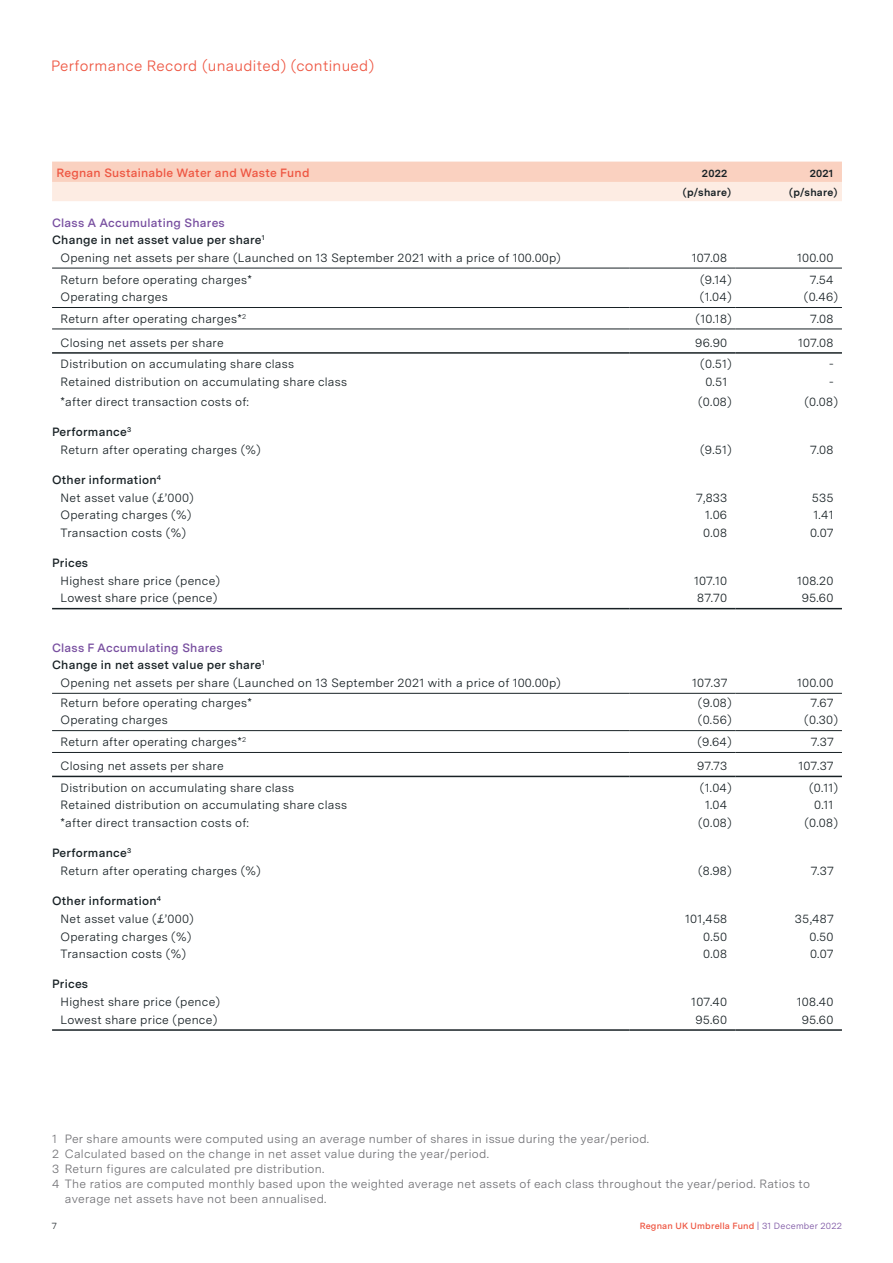
<style>
.page{position:relative;width:893px;height:1263px;background:#fff}
.page>*{position:absolute;margin:0;border:0;box-sizing:border-box;transform-origin:0 0}
.t1{font:15px "Messina Sans";letter-spacing:.02em;color:#ee5642}
.t2{font:12px/17.5px "Messina Sans";letter-spacing:.02em;color:#182125}
.t3{font:12px "Messina Sans";letter-spacing:.02em;color:#727276}
.t4{font:600 12px "Messina Sans";letter-spacing:.02em;color:#182125}
.t5{font:600 12px "Messina Sans";letter-spacing:.02em;color:#784fa0}
.t6{font:600 12px "Messina Sans";letter-spacing:.02em;color:#ee5642}
.t7{font:700 10.5px "Messina Sans";letter-spacing:.02em;color:#182125}
.t8{font:600 9px "Messina Sans";letter-spacing:.02em;color:#ee5642}
.t9{font:9px "Messina Sans";color:#182125}
.s1{font-weight:600}
.s2{font-weight:400;color:#784fa0}
</style>
<div class="page">
<svg style="left:52px;top:162px;width:790px;height:39px;background:#fbded1"></svg>
<hr style="left:52px;top:268px;width:577px;height:1px;background:#182125">
<hr style="left:629px;top:268px;width:107px;height:1px;background:#182125">
<hr style="left:736px;top:268px;width:106px;height:1px;background:#182125">
<hr style="left:52px;top:608px;width:577px;height:1px;background:#182125">
<hr style="left:629px;top:608px;width:107px;height:1px;background:#182125">
<hr style="left:736px;top:608px;width:106px;height:1px;background:#182125">
<hr style="left:52px;top:1029px;width:577px;height:2px;background:#182125">
<hr style="left:629px;top:1029px;width:107px;height:2px;background:#182125">
<hr style="left:736px;top:1029px;width:106px;height:2px;background:#182125">
<hr style="left:52px;top:693px;width:577px;height:1px;background:#182125">
<hr style="left:629px;top:693px;width:107px;height:1px;background:#182125">
<hr style="left:736px;top:693px;width:106px;height:1px;background:#182125">
<hr style="left:52px;top:730px;width:577px;height:1px;background:#182125">
<hr style="left:629px;top:730px;width:107px;height:1px;background:#182125">
<hr style="left:736px;top:730px;width:106px;height:1px;background:#182125">
<hr style="left:52px;top:752px;width:577px;height:1px;background:#182125">
<hr style="left:629px;top:752px;width:107px;height:1px;background:#182125">
<hr style="left:736px;top:752px;width:106px;height:1px;background:#182125">
<hr style="left:52px;top:307px;width:577px;height:1px;background:#182125">
<hr style="left:629px;top:307px;width:107px;height:1px;background:#182125">
<hr style="left:736px;top:307px;width:106px;height:1px;background:#182125">
<hr style="left:52px;top:329px;width:577px;height:1px;background:#182125">
<hr style="left:629px;top:329px;width:107px;height:1px;background:#182125">
<hr style="left:736px;top:329px;width:106px;height:1px;background:#182125">
<hr style="left:52px;top:352px;width:577px;height:2px;background:#182125">
<hr style="left:629px;top:352px;width:107px;height:2px;background:#182125">
<hr style="left:736px;top:352px;width:106px;height:2px;background:#182125">
<hr style="left:52px;top:776px;width:577px;height:1px;background:#182125">
<hr style="left:629px;top:776px;width:107px;height:1px;background:#182125">
<hr style="left:736px;top:776px;width:106px;height:1px;background:#182125">
<p class="t1" style="left:51px;top:55px;width:325px">Performance Record (unaudited) (continued)</p>
<p class="t6" style="left:56px;top:164px;width:255px">Regnan Sustainable Water and Waste Fund</p>
<p class="t7" style="left:702px;top:165px;width:27px">2022</p>
<p class="t7" style="left:810px;top:165px;width:25px">2021</p>
<p class="t7" style="left:683px;top:184px;width:50px">(p/share)</p>
<p class="t7" style="left:789px;top:184px;width:50px">(p/share)</p>
<p class="t5" style="left:52px;top:213px;width:174px">Class A Accumulating Shares</p>
<p class="t4" style="left:52px;top:231px;width:214px">Change in net asset value per share<sup>1</sup></p>
<p class="t2" style="left:61px;top:248px;width:502px">Opening net assets per share (Launched on 13 September 2021 with a price of 100.00p)</p>
<p class="t2" style="left:692px;top:248px;width:37px">107.08</p>
<p class="t2" style="left:797px;top:248px;width:38px">100.00</p>
<p class="t2" style="left:61px;top:270px;width:193px">Return before operating charges*</p>
<p class="t2" style="left:700px;top:270px;width:33px">(9.14)</p>
<p class="t2" style="left:810px;top:270px;width:25px">7.54</p>
<p class="t2" style="left:61px;top:288px;width:109px">Operating charges</p>
<p class="t2" style="left:700px;top:288px;width:33px">(1.04)</p>
<p class="t2" style="left:804px;top:288px;width:36px">(0.46)</p>
<p class="t2" style="left:61px;top:309px;width:187px">Return after operating charges*<sup>2</sup></p>
<p class="t2" style="left:696px;top:309px;width:38px">(10.18)</p>
<p class="t2" style="left:810px;top:309px;width:25px">7.08</p>
<p class="t2" style="left:61px;top:333px;width:165px">Closing net assets per share</p>
<p class="t2" style="left:695px;top:333px;width:33px">96.90</p>
<p class="t2" style="left:798px;top:333px;width:37px">107.08</p>
<p class="t2" style="left:61px;top:355px;width:235px">Distribution on accumulating share class</p>
<p class="t2" style="left:700px;top:355px;width:33px">(0.51)</p>
<p class="t2" style="left:829px;top:355px;width:6px">-</p>
<p class="t2" style="left:61px;top:373px;width:288px">Retained distribution on accumulating share class</p>
<p class="t2" style="left:705px;top:373px;width:23px">0.51</p>
<p class="t2" style="left:829px;top:373px;width:6px">-</p>
<p class="t2" style="left:61px;top:392px;width:190px">*after direct transaction costs of:</p>
<p class="t2" style="left:698px;top:392px;width:35px">(0.08)</p>
<p class="t2" style="left:804px;top:392px;width:35px">(0.08)</p>
<p class="t2" style="left:61px;top:423px;width:202px;text-indent:-9px"><span class="s1">Performance</span><sup>3<br></sup>Return after operating charges (%)</p>
<p class="t2" style="left:700px;top:440px;width:33px">(9.51)</p>
<p class="t2" style="left:810px;top:440px;width:25px">7.08</p>
<p class="t2" style="left:61px;top:471px;width:135px;text-indent:-9px"><span class="s1">Other information</span><sup>4<br></sup>Net asset value (£’000)</p>
<p class="t2" style="left:696px;top:488px;width:32px">7,833</p>
<p class="t2" style="left:812px;top:488px;width:23px">535</p>
<p class="t2" style="left:61px;top:506px;width:132px">Operating charges (%)</p>
<p class="t2" style="left:705px;top:506px;width:23px">1.06</p>
<p class="t2" style="left:814px;top:506px;width:21px">1.41</p>
<p class="t2" style="left:61px;top:523px;width:127px">Transaction costs (%)</p>
<p class="t2" style="left:703px;top:523px;width:25px">0.08</p>
<p class="t2" style="left:810px;top:523px;width:25px">0.07</p>
<p class="t4" style="left:52px;top:554px;width:38px">Prices</p>
<p class="t2" style="left:61px;top:571px;width:161px">Highest share price (pence)</p>
<p class="t2" style="left:694px;top:571px;width:35px">107.10</p>
<p class="t2" style="left:797px;top:571px;width:38px">108.20</p>
<p class="t2" style="left:61px;top:589px;width:158px">Lowest share price (pence)</p>
<p class="t2" style="left:697px;top:589px;width:31px">87.70</p>
<p class="t2" style="left:802px;top:589px;width:33px">95.60</p>
<p class="t5" style="left:52px;top:639px;width:172px">Class F Accumulating Shares</p>
<p class="t4" style="left:52px;top:656px;width:214px">Change in net asset value per share<sup>1</sup></p>
<p class="t2" style="left:61px;top:674px;width:502px">Opening net assets per share (Launched on 13 September 2021 with a price of 100.00p)</p>
<p class="t2" style="left:692px;top:674px;width:37px">107.37</p>
<p class="t2" style="left:797px;top:674px;width:38px">100.00</p>
<p class="t2" style="left:61px;top:693px;width:193px">Return before operating charges*</p>
<p class="t2" style="left:698px;top:693px;width:35px">(9.08)</p>
<p class="t2" style="left:810px;top:693px;width:25px">7.67</p>
<p class="t2" style="left:61px;top:711px;width:109px">Operating charges</p>
<p class="t2" style="left:698px;top:711px;width:35px">(0.56)</p>
<p class="t2" style="left:804px;top:711px;width:35px">(0.30)</p>
<p class="t2" style="left:61px;top:733px;width:187px">Return after operating charges*<sup>2</sup></p>
<p class="t2" style="left:697px;top:733px;width:36px">(9.64)</p>
<p class="t2" style="left:811px;top:733px;width:25px">7.37</p>
<p class="t2" style="left:61px;top:757px;width:165px">Closing net assets per share</p>
<p class="t2" style="left:697px;top:757px;width:31px">97.73</p>
<p class="t2" style="left:798px;top:757px;width:37px">107.37</p>
<p class="t2" style="left:61px;top:778px;width:235px">Distribution on accumulating share class</p>
<p class="t2" style="left:700px;top:778px;width:33px">(1.04)</p>
<p class="t2" style="left:809px;top:778px;width:31px">(0.11)</p>
<p class="t2" style="left:61px;top:796px;width:288px">Retained distribution on accumulating share class</p>
<p class="t2" style="left:705px;top:796px;width:24px">1.04</p>
<p class="t2" style="left:814px;top:796px;width:21px">0.11</p>
<p class="t2" style="left:61px;top:814px;width:190px">*after direct transaction costs of:</p>
<p class="t2" style="left:698px;top:814px;width:35px">(0.08)</p>
<p class="t2" style="left:804px;top:814px;width:35px">(0.08)</p>
<p class="t2" style="left:61px;top:844px;width:202px;text-indent:-9px"><span class="s1">Performance</span><sup>3<br></sup>Return after operating charges (%)</p>
<p class="t2" style="left:698px;top:862px;width:35px">(8.98)</p>
<p class="t2" style="left:811px;top:862px;width:25px">7.37</p>
<p class="t2" style="left:61px;top:892px;width:135px;text-indent:-9px"><span class="s1">Other information</span><sup>4<br></sup>Net asset value (£’000)</p>
<p class="t2" style="left:685px;top:910px;width:43px">101,458</p>
<p class="t2" style="left:795px;top:910px;width:40px">35,487</p>
<p class="t2" style="left:61px;top:927px;width:132px">Operating charges (%)</p>
<p class="t2" style="left:703px;top:927px;width:26px">0.50</p>
<p class="t2" style="left:809px;top:927px;width:26px">0.50</p>
<p class="t2" style="left:61px;top:945px;width:127px">Transaction costs (%)</p>
<p class="t2" style="left:703px;top:945px;width:25px">0.08</p>
<p class="t2" style="left:810px;top:945px;width:25px">0.07</p>
<p class="t4" style="left:52px;top:975px;width:38px">Prices</p>
<p class="t2" style="left:61px;top:993px;width:161px">Highest share price (pence)</p>
<p class="t2" style="left:691px;top:993px;width:37px">107.40</p>
<p class="t2" style="left:797px;top:993px;width:38px">108.40</p>
<p class="t2" style="left:61px;top:1010px;width:158px">Lowest share price (pence)</p>
<p class="t2" style="left:695px;top:1010px;width:33px">95.60</p>
<p class="t2" style="left:802px;top:1010px;width:33px">95.60</p>
<p class="t3" style="left:52px;top:1130px;width:599px">1 Per share amounts were computed using an average number of shares in issue during the year/period.</p>
<p class="t3" style="left:52px;top:1145px;width:438px">2 Calculated based on the change in net asset value during the year/period.</p>
<p class="t3" style="left:52px;top:1160px;width:274px">3 Return figures are calculated pre distribution.</p>
<p class="t3" style="left:52px;top:1175px;width:759px">4 The ratios are computed monthly based upon the weighted average net assets of each class throughout the year/period. Ratios to</p>
<p class="t3" style="left:65px;top:1190px;width:263px">average net assets have not been annualised.</p>
<p class="t9" style="left:52px;top:1219px;width:7px">7</p>
<p class="t8" style="left:640px;top:1219px;width:204px">Regnan UK Umbrella Fund <span class="s2">| 31 December 2022</span></p>
</div>
